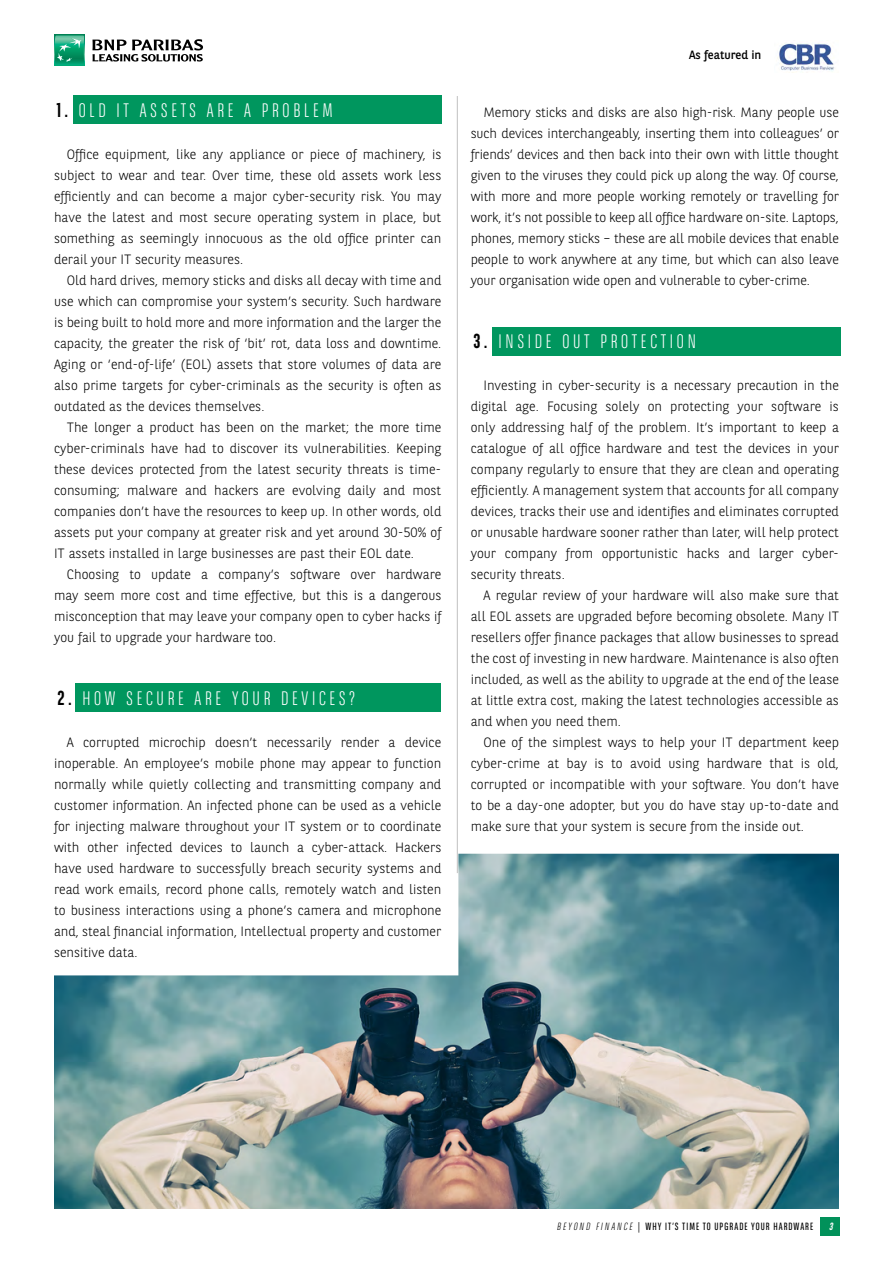
<style>
.page{position:relative;width:893px;height:1263px;background:#fff}
.page>*{position:absolute;margin:0;border:0;box-sizing:border-box;transform-origin:0 0}
.t1{font:300 19.5px "BNPP Sans Condensed";letter-spacing:.19em;color:#fff}
.t2{font:300 13.5px/21px "BNPP Sans";color:#000;text-align:justify}
.t3{font:12px "BNPP Sans";color:#000}
.t4{font:10.5px "BNPP Sans Condensed";letter-spacing:.1em;color:#000}
.t5{font:italic 700 10.5px "BNPP Sans Condensed";color:#fff}
.s1{font-weight:700;font-size:20.25px;color:#000}
.s2{font-weight:300;font-style:italic}
</style>
<div class="page">
<svg style="left:54px;top:35px;width:31px;height:31px"></svg>
<svg style="left:55px;top:36px;width:29px;height:29px"></svg>
<svg style="left:92px;top:39px;width:111px;height:23px"></svg>
<div style="left:820px;top:1217px;width:20px;height:19px;background:#01915a"></div>
<img style="left:777px;top:43px;width:57px;height:30px">
<div style="left:73px;top:95px;width:368px;height:28px;background:#00965e"></div>
<div style="left:75px;top:683px;width:366px;height:29px;background:#00965e"></div>
<div style="left:493px;top:327px;width:348px;height:29px;background:#00965e"></div>
<hr style="left:457px;top:96px;width:1px;height:777px;background:#c0c0c0">
<img style="left:54px;top:854px;width:785px;height:355px">
<h1 class="t1" style="left:56px;top:98px;width:278px"><span class="s1">1.</span> OLD IT ASSETS ARE A PROBLEM</h1>
<p class="t2" style="left:54px;top:143px;width:389px;text-indent:13px">Office equipment, like any appliance or piece of machinery, is subject to wear and tear. Over time, these old assets work less efficiently and can become a major cyber-security risk. You may have the latest and most secure operating system in place, but something as seemingly innocuous as the old office printer can derail your IT security measures.</p>
<p class="t2" style="left:54px;top:269px;width:389px;text-indent:13px">Old hard drives, memory sticks and disks all decay with time and use which can compromise your system’s security. Such hardware is being built to hold more and more information and the larger the capacity, the greater the risk of ‘bit’ rot, data loss and downtime.<br>Aging or ‘end-of-life’ (EOL) assets that store volumes of data are also prime targets for cyber-criminals as the security is often as outdated as the devices themselves.</p>
<p class="t2" style="left:54px;top:416px;width:389px;text-indent:13px">The longer a product has been on the market; the more time cyber-criminals have had to discover its vulnerabilities. Keeping these devices protected from the latest security threats is time&shy;consuming; malware and hackers are evolving daily and most companies don’t have the resources to keep up. In other words, old assets put your company at greater risk and yet around 30-50% of IT assets installed in large businesses are past their EOL date.</p>
<p class="t2" style="left:54px;top:563px;width:389px;text-indent:13px">Choosing to update a company’s software over hardware may seem more cost and time effective, but this is a dangerous misconception that may leave your company open to cyber hacks if you fail to upgrade your hardware too.</p>
<h1 class="t1" style="left:57px;top:686px;width:299px"><span class="s1">2.</span> HOW SECURE ARE YOUR DEVICES?</h1>
<p class="t2" style="left:54px;top:731px;width:389px;text-indent:13px">A corrupted microchip doesn’t necessarily render a device inoperable. An employee’s mobile phone may appear to function normally while quietly collecting and transmitting company and customer information. An infected phone can be used as a vehicle for injecting malware throughout your IT system or to coordinate with other infected devices to launch a cyber-attack. Hackers have used hardware to successfully breach security systems and read work emails, record phone calls, remotely watch and listen to business interactions using a phone’s camera and microphone and, steal financial information, Intellectual property and customer sensitive data.</p>
<p class="t3" style="left:689px;top:46px;width:74px">As featured in</p>
<p class="t2" style="left:471px;top:101px;width:370px;text-indent:13px">Memory sticks and disks are also high-risk. Many people use such devices interchangeably, inserting them into colleagues’ or friends’ devices and then back into their own with little thought given to the viruses they could pick up along the way. Of course, with more and more people working remotely or travelling for work, it’s not possible to keep all office hardware on-site. Laptops, phones, memory sticks – these are all mobile devices that enable people to work anywhere at any time, but which can also leave your organisation wide open and vulnerable to cyber-crime.</p>
<h1 class="t1" style="left:473px;top:329px;width:224px"><span class="s1">3.</span> INSIDE OUT PROTECTION</h1>
<p class="t2" style="left:471px;top:374px;width:370px;text-indent:13px">Investing in cyber-security is a necessary precaution in the digital age. Focusing solely on protecting your software is only addressing half of the problem. It’s important to keep a catalogue of all office hardware and test the devices in your company regularly to ensure that they are clean and operating efficiently. A management system that accounts for all company devices, tracks their use and identifies and eliminates corrupted or unusable hardware sooner rather than later, will help protect your company from opportunistic hacks and larger cyber&shy;security threats.</p>
<p class="t2" style="left:471px;top:584px;width:370px;text-indent:13px">A regular review of your hardware will also make sure that all EOL assets are upgraded before becoming obsolete. Many IT resellers offer finance packages that allow businesses to spread the cost of investing in new hardware. Maintenance is also often included, as well as the ability to upgrade at the end of the lease at little extra cost, making the latest technologies accessible as and when you need them.</p>
<p class="t2" style="left:471px;top:732px;width:370px;text-indent:13px">One of the simplest ways to help your IT department keep cyber-crime at bay is to avoid using hardware that is old, corrupted or incompatible with your software. You don’t have to be a day-one adopter, but you do have stay up-to-date and make sure that your system is secure from the inside out.</p>
<p class="t4" style="left:557px;top:1220px;width:258px"><span class="s2">BEYOND FINANCE</span> | WHY IT’S TIME TO UPGRADE YOUR HARDWARE</p>
<p class="t5" style="left:829px;top:1221px;width:9px">3</p>
</div>
